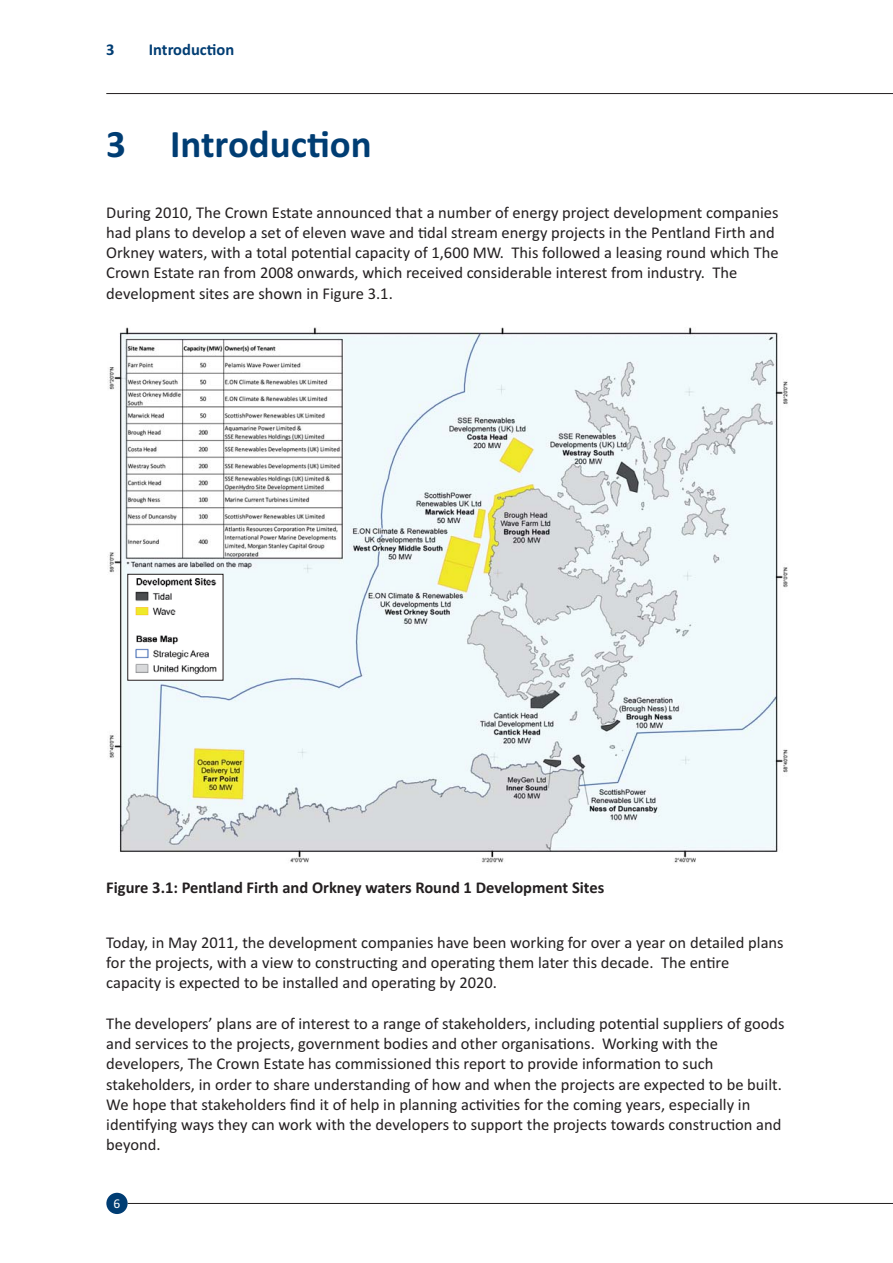
<style>
.page{position:relative;width:893px;height:1263px;background:#fff}
.page>*{position:absolute;margin:0;border:0;box-sizing:border-box;transform-origin:0 0}
.t1{font:700 39px "Calibri";color:#003d73}
.t2{font:16.5px/20.2px "Calibri";color:#231f20}
.t3{font:700 16.5px "Calibri";color:#231f20}
.t4{font:700 16.5px "Calibri";color:#003d73}
.t5{font:13.5px "Calibri";color:#fff}
</style>
<div class="page">
<hr style="left:106px;top:93px;width:787px;height:1px;background:#231f20">
<hr style="left:128px;top:1203px;width:765px;height:1px;background:#231f20">
<div style="left:106px;top:1193px;width:22px;height:21px;background:#003d73;border-radius:50%"></div>
<img style="left:109px;top:327px;width:679px;height:536px">
<img style="left:130px;top:576px;width:91px;height:102px">
<p class="t4" style="left:106px;top:44px;width:10px">3</p>
<p class="t4" style="left:149px;top:44px;width:87px">Introduc-on</p>
<p class="t1" style="left:106px;top:130px;width:267px">3 Introduc-on</p>
<p class="t2" style="left:106px;top:203px;width:674px">During 2010, The Crown Estate announced that a number of energy project development companies had plans to develop a set of eleven wave and -dal stream energy projects in the Pentland Firth and Orkney waters, with a total poten-al capacity of 1,600 MW. This followed a leasing round which The Crown Estate ran from 2008 onwards, which received considerable interest from industry. The development sites are shown in Figure 3.1.</p>
<p class="t3" style="left:106px;top:881px;width:499px">Figure 3.1: Pentland Firth and Orkney waters Round 1 Development Sites</p>
<p class="t2" style="left:106px;top:934px;width:679px">Today, in May 2011, the development companies have been working for over a year on detailed plans for the projects, with a view to construc-ng and opera-ng them later this decade. The en-re capacity is expected to be installed and opera-ng by 2020.</p>
<p class="t2" style="left:106px;top:1015px;width:680px">The developers’ plans are of interest to a range of stakeholders, including poten-al suppliers of goods and services to the projects, government bodies and other organisa-ons. Working with the developers, The Crown Estate has commissioned this report to provide informa-on to such stakeholders, in order to share understanding of how and when the projects are expected to be built.<br>We hope that stakeholders find it of help in planning ac-vi-es for the coming years, especially in iden-fying ways they can work with the developers to support the projects towards construc-on and beyond.</p>
<p class="t5" style="left:114px;top:1199px;width:8px">6</p>
</div>
